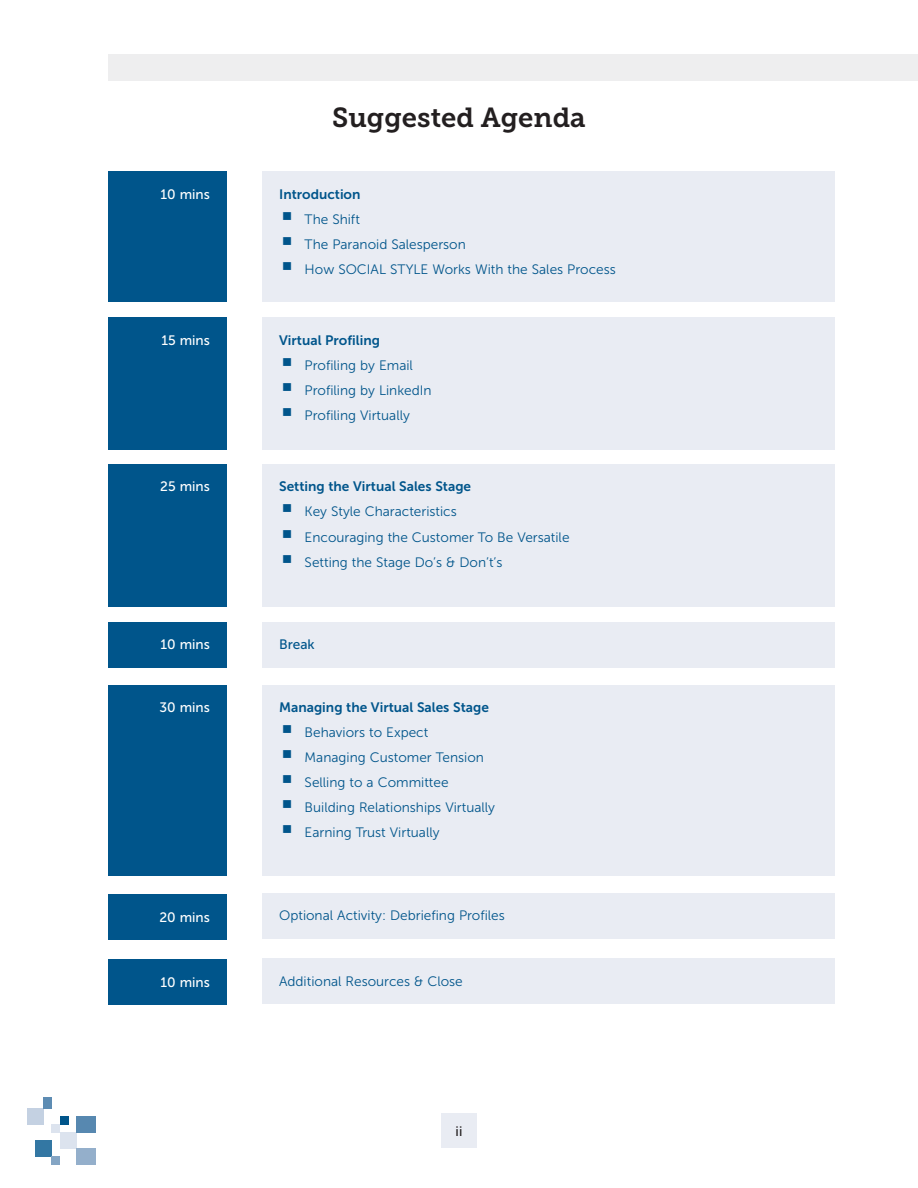
<style>
.page{position:relative;width:918px;height:1188px;background:#fff}
.page>*{position:absolute;margin:0;border:0;box-sizing:border-box;transform-origin:0 0}
.t1{font:27.45px "Museo Slab 700";color:#231f20}
.t2{font:13.65px/25px "Museo Sans 300";color:#00558b}
.t3{font:13.65px "Museo Sans 700";color:#00558b}
.t4{font:13.65px "Museo Sans 500";color:#fff}
.t5{font:13.65px "Museo Sans 500";color:#00558b}
.t6{font:13.65px "Museo Sans 500";color:#231f20}
</style>
<div class="page">
<div style="left:108px;top:54px;width:810px;height:27px;background:#eeeeef"></div>
<div style="left:52px;top:1124px;width:8px;height:9px;background:#dce3ee"></div>
<div style="left:60px;top:1116px;width:8px;height:8px;background:#00558b"></div>
<div style="left:28px;top:1108px;width:16px;height:16px;background:#c4d1e2"></div>
<div style="left:36px;top:1141px;width:16px;height:16px;background:#3377a3"></div>
<div style="left:52px;top:1157px;width:8px;height:8px;background:#84a5c4"></div>
<div style="left:44px;top:1097px;width:8px;height:11px;background:#5d8cb3"></div>
<div style="left:60px;top:1133px;width:16px;height:16px;background:#dce3ee"></div>
<div style="left:76px;top:1149px;width:20px;height:16px;background:#94afcb"></div>
<div style="left:76px;top:1116px;width:20px;height:17px;background:#5788b0"></div>
<div style="left:441px;top:1114px;width:36px;height:34px;background:#e9ecf3"></div>
<div style="left:262px;top:893px;width:573px;height:45px;background:#e9ecf3"></div>
<div style="left:262px;top:622px;width:573px;height:46px;background:#e9ecf3"></div>
<div style="left:262px;top:685px;width:573px;height:191px;background:#e9ecf3"></div>
<div style="left:262px;top:464px;width:573px;height:142px;background:#e9ecf3"></div>
<div style="left:262px;top:318px;width:573px;height:132px;background:#e9ecf3"></div>
<div style="left:262px;top:172px;width:573px;height:130px;background:#e9ecf3"></div>
<div style="left:108px;top:894px;width:119px;height:46px;background:#00558b"></div>
<div style="left:108px;top:622px;width:119px;height:46px;background:#00558b"></div>
<div style="left:108px;top:464px;width:119px;height:142px;background:#00558b"></div>
<div style="left:108px;top:318px;width:119px;height:132px;background:#00558b"></div>
<div style="left:108px;top:172px;width:119px;height:130px;background:#00558b"></div>
<div style="left:108px;top:685px;width:119px;height:191px;background:#00558b"></div>
<div style="left:262px;top:958px;width:573px;height:46px;background:#e9ecf3"></div>
<div style="left:108px;top:960px;width:119px;height:45px;background:#00558b"></div>
<h1 class="t1" style="left:332px;top:102px;width:255px">Suggested Agenda</h1>
<p class="t4" style="left:161px;top:187px;width:51px">10 mins</p>
<p class="t3" style="left:279px;top:186px;width:83px">Introduction</p>
<p class="t2" style="left:305px;top:207px;width:313px">The Shift<br>The Paranoid Salesperson<br>How SOCIAL STYLE Works With the Sales Process</p>
<p class="t4" style="left:161px;top:333px;width:50px">15 mins</p>
<p class="t3" style="left:279px;top:332px;width:102px">Virtual Profiling</p>
<p class="t2" style="left:305px;top:353px;width:128px">Profiling by Email<br>Profiling by LinkedIn<br>Profiling Virtually</p>
<p class="t4" style="left:160px;top:479px;width:51px">25 mins</p>
<p class="t3" style="left:279px;top:479px;width:194px">Setting the Virtual Sales Stage</p>
<p class="t2" style="left:305px;top:499px;width:266px">Key Style Characteristics<br>Encouraging the Customer To Be Versatile<br>Setting the Stage Do’s &amp; Don’t’s</p>
<p class="t4" style="left:161px;top:637px;width:51px">10 mins</p>
<p class="t5" style="left:279px;top:637px;width:37px">Break</p>
<p class="t4" style="left:160px;top:700px;width:52px">30 mins</p>
<p class="t3" style="left:279px;top:700px;width:211px">Managing the Virtual Sales Stage</p>
<p class="t2" style="left:305px;top:720px;width:192px">Behaviors to Expect<br>Managing Customer Tension<br>Selling to a Committee<br>Building Relationships Virtually<br>Earning Trust Virtually</p>
<p class="t4" style="left:159px;top:909px;width:52px">20 mins</p>
<p class="t2" style="left:279px;top:903px;width:227px">Optional Activity: Debriefing Profiles</p>
<p class="t4" style="left:161px;top:975px;width:51px">10 mins</p>
<p class="t2" style="left:279px;top:968px;width:185px">Additional Resources &amp; Close</p>
<p class="t6" style="left:456px;top:1124px;width:8px">ii</p>
</div>
